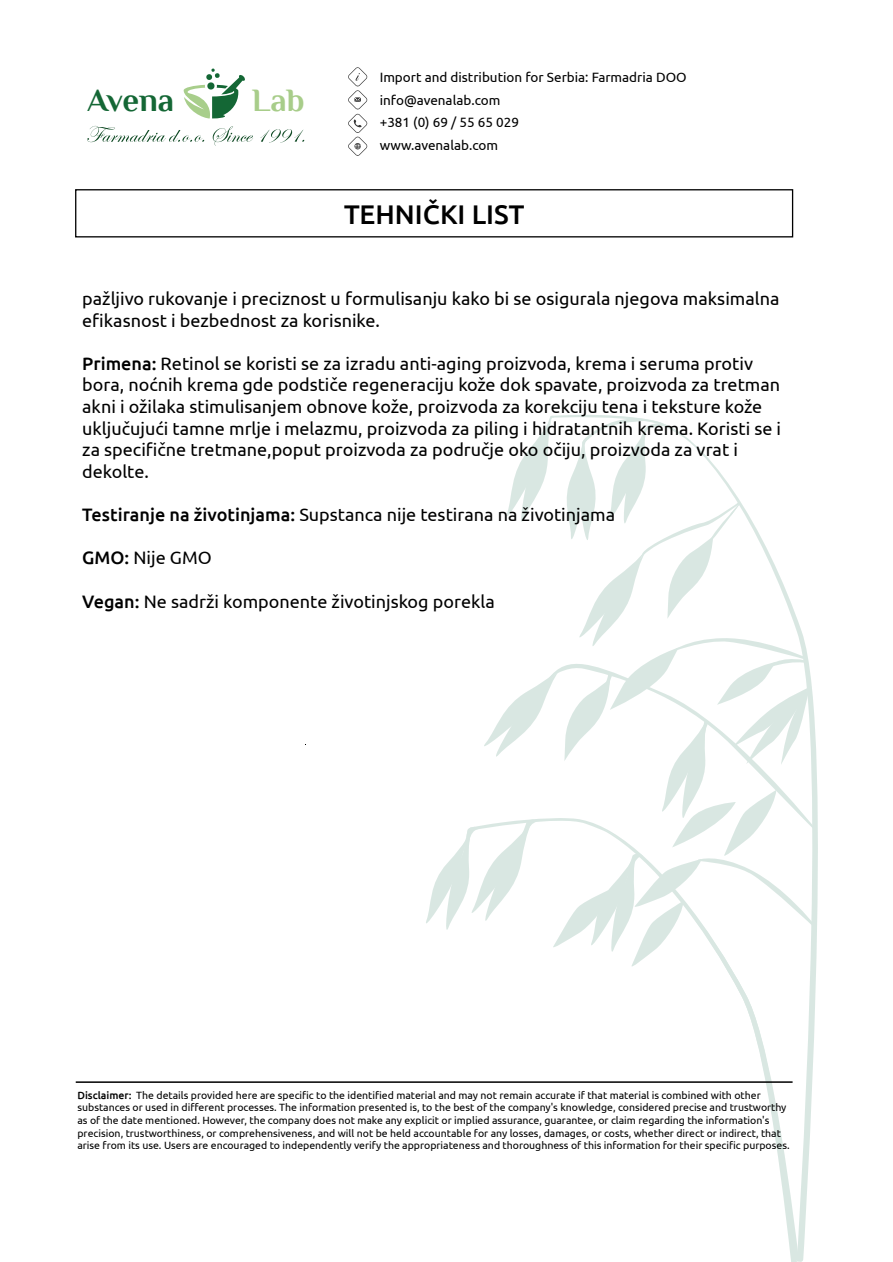
<style>
.page{position:relative;width:893px;height:1262px;background:#fff}
.page>*{position:absolute;margin:0;border:0;box-sizing:border-box;transform-origin:0 0}
.t1{font:700 32.55px "Philosopher";letter-spacing:-.005em;color:#146735}
.t2{font:700 32.55px "Philosopher";color:#a8cd8a}
.t3{font:500 27px "Ubuntu";color:#000}
.t4{font:18px/21.6px "Ubuntu";color:#000}
.t5{font:13.5px/22.5px "Ubuntu";color:#000}
.t6{font:10.5px/12.6px "Ubuntu";color:#000}
.s1{font-weight:500}
</style>
<div class="page">
<div style="left:75px;top:189px;width:718px;height:48px;background:#fff;border:1px solid #000"></div>
<svg style="left:796px;top:753px;width:21px;height:508px"></svg>
<svg style="left:466px;top:971px;width:333px;height:289px"></svg>
<svg style="left:426px;top:415px;width:387px;height:556px"></svg>
<hr style="left:76px;top:1081px;width:716px;height:1px;background:#000">
<svg style="left:183px;top:68px;width:62px;height:50px"></svg>
<svg style="left:348px;top:67px;width:19px;height:89px"></svg>
<svg style="left:87px;top:126px;width:117px;height:16px"></svg>
<svg style="left:213px;top:126px;width:40px;height:20px"></svg>
<svg style="left:260px;top:129px;width:44px;height:14px"></svg>
<h1 class="t1" style="left:87px;top:83px;width:88px">Avena</h1>
<h1 class="t2" style="left:252px;top:83px;width:54px">Lab</h1>
<p class="t5" style="left:379px;top:66px;width:308px">Import and distribution for Serbia: Farmadria DOO info@avenalab.com<br>+381 (0) 69 / 55 65 029<br>www.avenalab.com</p>
<h2 class="t3" style="left:344px;top:197px;width:182px">TEHNIČKI LIST</h2>
<h3 class="t4" style="left:82px;top:287px;width:698px">pažljivo rukovanje i preciznost u formulisanju kako bi se osigurala njegova maksimalna efikasnost i bezbednost za korisnike.</h3>
<p class="t4" style="left:82px;top:352px;width:700px"><span class="s1">Primena:</span> Retinol se koristi se za izradu anti-aging proizvoda, krema i seruma protiv bora, noćnih krema gde podstiče regeneraciju kože dok spavate, proizvoda za tretman akni i ožilaka stimulisanjem obnove kože, proizvoda za korekciju tena i teksture kože uključujući tamne mrlje i melazmu, proizvoda za piling i hidratantnih krema. Koristi se i za specifične tretmane,poput proizvoda za područje oko očiju, proizvoda za vrat i dekolte.</p>
<h3 class="t4" style="left:82px;top:503px;width:534px"><span class="s1">Testiranje na životinjama:</span> Supstanca nije testirana na životinjama</h3>
<h3 class="t4" style="left:82px;top:546px;width:131px"><span class="s1">GMO:</span> Nije GMO</h3>
<h3 class="t4" style="left:82px;top:590px;width:414px"><span class="s1">Vegan:</span> Ne sadrži komponente životinjskog porekla</h3>
<p class="t6" style="left:77px;top:1088px;width:713px"><span class="s1">Disclaimer:</span> The details provided here are specific to the identified material and may not remain accurate if that material is combined with other substances or used in different processes. The information presented is, to the best of the company's knowledge, considered precise and trustworthy as of the date mentioned. However, the company does not make any explicit or implied assurance, guarantee, or claim regarding the information's precision, trustworthiness, or comprehensiveness, and will not be held accountable for any losses, damages, or costs, whether direct or indirect, that arise from its use. Users are encouraged to independently verify the appropriateness and thoroughness of this information for their specific purposes.</p>
</div>
